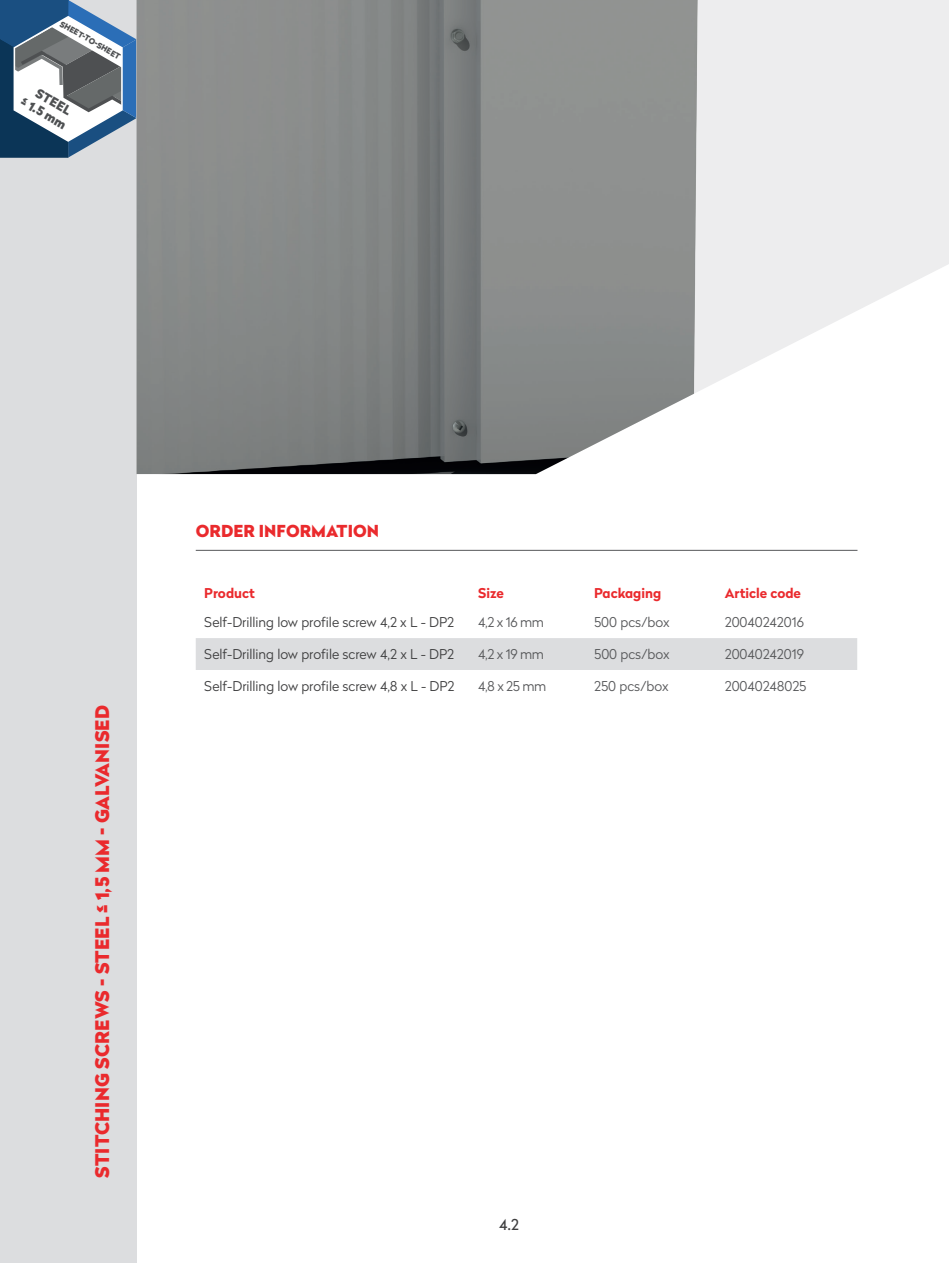
<style>
.page{position:relative;width:949px;height:1263px;background:#fff}
.page>*{position:absolute;margin:0;border:0;box-sizing:border-box;transform-origin:0 0}
.t1{font:900 18.75px "Radikal";letter-spacing:.005em;color:#ea2a2d}
.t2{font:900 16.5px "Radikal";letter-spacing:.005em;color:#ea2a2d}
.t3{font:15px "Radikal";color:#3e3e3f}
.t4{font:300 13.5px "Radikal";color:#3e3e3f}
.t5{font:300 13.5px "Radikal";color:#57585a}
.t6{font:700 13.5px "Radikal";color:#ea2a2d}
.t7{font:900 12.6px/14.7px "Radikal";color:#4e5052;text-align:center}
.t8{font:900 7.8px "Radikal";color:#4e5052}
</style>
<div class="page">
<div style="left:0;top:0;width:136px;height:1263px;background:#dcdddf"></div>
<svg style="left:0;top:0;width:136px;height:158px;background:#7d92a6"></svg>
<img style="left:136px;top:0;width:812px;height:474px">
<hr style="left:196px;top:550px;width:661px;height:1px;background:#57585a">
<div style="left:196px;top:638px;width:660px;height:32px;background:#dcdddf"></div>
<p class="t8" style="left:64px;top:18px;width:70px;rotate:30deg">SHEET-TO-SHEET</p>
<p class="t7" style="left:34px;top:81px;width:52px;rotate:30deg">STEEL<br>≤ 1.5 mm</p>
<h1 class="t1" style="left:89px;top:1178px;width:474px;rotate:-90deg">STITCHING SCREWS - STEEL ≤ 1,5 MM - GALVANISED</h1>
<p class="t2" style="left:196px;top:519px;width:185px">ORDER INFORMATION</p>
<p class="t6" style="left:204px;top:583px;width:52px">Product</p>
<p class="t6" style="left:478px;top:583px;width:27px">Size</p>
<p class="t6" style="left:594px;top:583px;width:69px">Packaging</p>
<p class="t6" style="left:724px;top:583px;width:78px">Article code</p>
<p class="t4" style="left:204px;top:613px;width:251px">Self-Drilling low profile screw 4,2 x L - DP2</p>
<p class="t5" style="left:478px;top:613px;width:67px">4,2 x 16 mm</p>
<p class="t5" style="left:594px;top:613px;width:77px">500 pcs/box</p>
<p class="t5" style="left:724px;top:613px;width:81px">20040242016</p>
<p class="t4" style="left:204px;top:645px;width:251px">Self-Drilling low profile screw 4,2 x L - DP2</p>
<p class="t5" style="left:478px;top:645px;width:67px">4,2 x 19 mm</p>
<p class="t5" style="left:594px;top:645px;width:77px">500 pcs/box</p>
<p class="t5" style="left:724px;top:645px;width:81px">20040242019</p>
<p class="t4" style="left:204px;top:677px;width:252px">Self-Drilling low profile screw 4,8 x L - DP2</p>
<p class="t5" style="left:478px;top:677px;width:70px">4,8 x 25 mm</p>
<p class="t5" style="left:594px;top:677px;width:76px">250 pcs/box</p>
<p class="t5" style="left:724px;top:677px;width:83px">20040248025</p>
<p class="t3" style="left:499px;top:1214px;width:21px">4.2</p>
</div>
